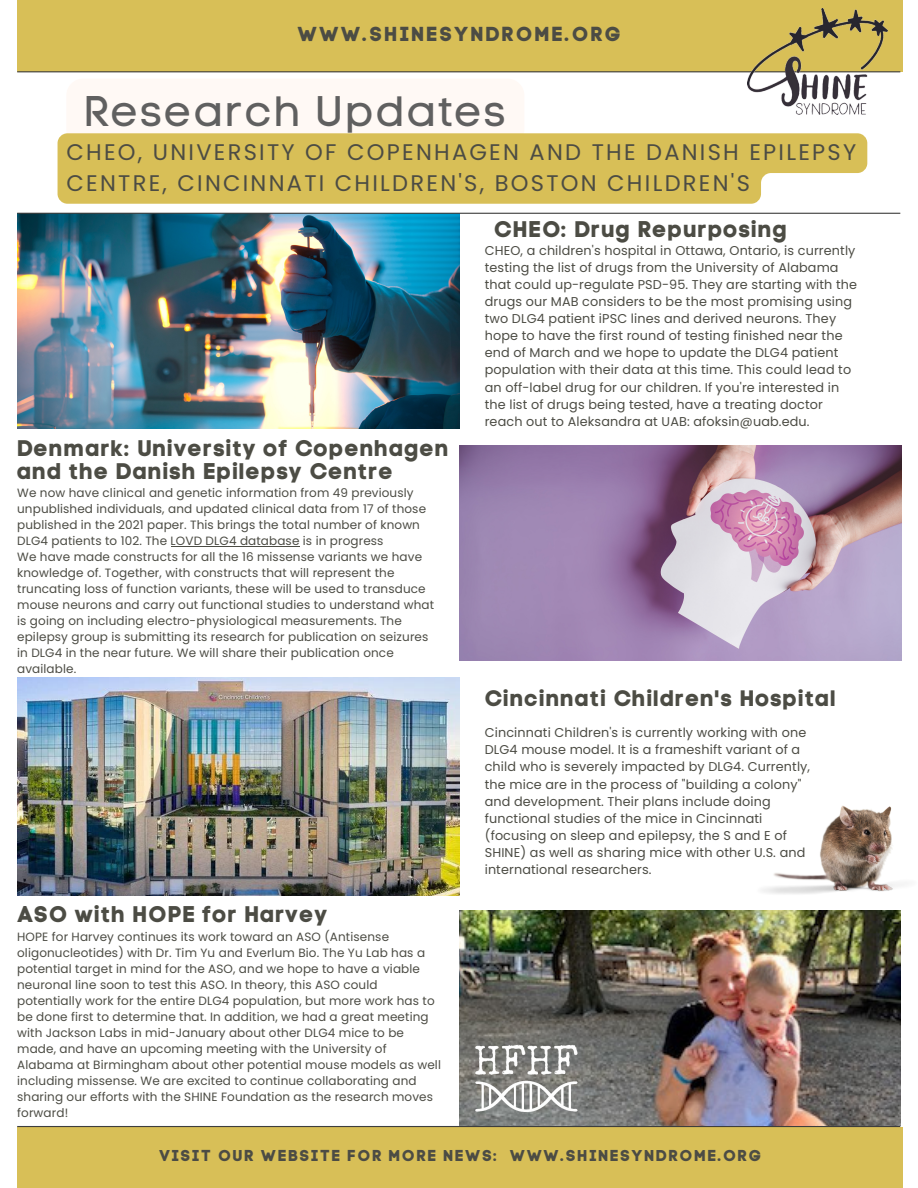
<style>
.page{position:relative;width:918px;height:1188px;background:#fff}
.page>*{position:absolute;margin:0;border:0;box-sizing:border-box;transform-origin:0 0}
.t1{font:42.3px "Code Pro Normal LC";letter-spacing:.04em;color:#606060}
.t2{font:22.5px/22.5px "Code Pro Bold LC";letter-spacing:.04em;color:#4c4c44}
.t3{font:22.5px/30.8px "Poppins";letter-spacing:.1em;color:#4c4c44}
.t4{font:22.35px "Code Pro Bold LC";letter-spacing:.04em;color:#4c4c44}
.t5{font:20.25px "Code Pro Bold LC";letter-spacing:.1em;color:#4c4c44}
.t6{font:15.75px "Code Pro Bold LC";letter-spacing:.1em;color:#4c4c44}
.t7{font:12.75px/17.1px "Poppins";letter-spacing:.01em;color:#4c4c44}
.t8{font:12px/16px "Poppins";letter-spacing:.01em;color:#4c4c44}
</style>
<div class="page">
<div style="left:17px;top:0;width:886px;height:71px;background:#d8bf57"></div>
<div style="left:17px;top:1127px;width:886px;height:61px;background:#d8bf57"></div>
<hr style="left:17px;top:71px;width:883px;height:1px;background:#3e3e3d">
<hr style="left:17px;top:1126px;width:883px;height:1px;background:#3e3e3d">
<img style="left:747px;top:8px;width:141px;height:106px">
<img style="left:17px;top:214px;width:442px;height:215px">
<hr style="left:17px;top:213px;width:883px;height:1px;background:#3e3e3d">
<img style="left:459px;top:445px;width:442px;height:215px">
<img style="left:17px;top:677px;width:442px;height:219px">
<img style="left:459px;top:911px;width:441px;height:215px">
<img style="left:762px;top:805px;width:142px;height:89px">
<img style="left:465px;top:1036px;width:124px;height:84px">
<hr style="left:171px;top:546px;width:129px;height:1px;background:#4c4c44">
<svg style="left:58px;top:133px;width:809px;height:71px;background:#dac362"></svg>
<h3 class="t5" style="left:297px;top:22px;width:325px">WWW.SHINESYNDROME.ORG</h3>
<h1 class="t1" style="left:83px;top:86px;width:424px">Research Updates</h1>
<h2 class="t3" style="left:67px;top:137px;width:791px">CHEO, UNIVERSITY OF COPENHAGEN AND THE DANISH EPILEPSY<br>CENTRE, CINCINNATI CHILDREN'S, BOSTON CHILDREN'S</h2>
<h2 class="t2" style="left:17px;top:437px;width:433px">Denmark: University of Copenhagen and the Danish Epilepsy Centre</h2>
<p class="t8" style="left:17px;top:485px;width:418px">We now have clinical and genetic information from 49 previously unpublished individuals, and updated clinical data from 17 of those published in the 2021 paper. This brings the total number of known DLG4 patients to 102. The LOVD DLG4 database is in progress<br>We have made constructs for all the 16 missense variants we have knowledge of. Together, with constructs that will represent the truncating loss of function variants, these will be used to transduce mouse neurons and carry out functional studies to understand what is going on including electro-physiological measurements. The epilepsy group is submitting its research for publication on seizures in DLG4 in the near future. We will share their publication once available.</p>
<h2 class="t2" style="left:17px;top:903px;width:312px">ASO with HOPE for Harvey</h2>
<p class="t8" style="left:17px;top:929px;width:425px">HOPE for Harvey continues its work toward an ASO (Antisense oligonucleotides) with Dr. Tim Yu and Everlum Bio. The Yu Lab has a potential target in mind for the ASO, and we hope to have a viable neuronal line soon to test this ASO. In theory, this ASO could potentially work for the entire DLG4 population, but more work has to be done first to determine that. In addition, we had a great meeting with Jackson Labs in mid-January about other DLG4 mice to be made, and have an upcoming meeting with the University of Alabama at Birmingham about other potential mouse models as well including missense. We are excited to continue collaborating and sharing our efforts with the SHINE Foundation as the research moves forward!</p>
<h2 class="t2" style="left:494px;top:218px;width:295px">CHEO: Drug Repurposing</h2>
<p class="t7" style="left:485px;top:242px;width:374px">CHEO, a children's hospital in Ottawa, Ontario, is currently testing the list of drugs from the University of Alabama that could up-regulate PSD-95. They are starting with the drugs our MAB considers to be the most promising using two DLG4 patient iPSC lines and derived neurons. They hope to have the first round of testing finished near the end of March and we hope to update the DLG4 patient population with their data at this time. This could lead to an off-label drug for our children. If you're interested in the list of drugs being tested, have a treating doctor reach out to Aleksandra at UAB: afoksin@uab.edu.</p>
<h3 class="t4" style="left:485px;top:685px;width:353px">Cincinnati Children's Hospital</h3>
<p class="t7" style="left:485px;top:724px;width:327px">Cincinnati Children's is currently working with one DLG4 mouse model. It is a frameshift variant of a child who is severely impacted by DLG4. Currently, the mice are in the process of "building a colony" and development. Their plans include doing functional studies of the mice in Cincinnati (focusing on sleep and epilepsy, the S and E of SHINE) as well as sharing mice with other U.S. and international researchers.</p>
<h3 class="t6" style="left:159px;top:1146px;width:603px">VISIT OUR WEBSITE FOR MORE NEWS: WWW.SHINESYNDROME.ORG</h3>
</div>
